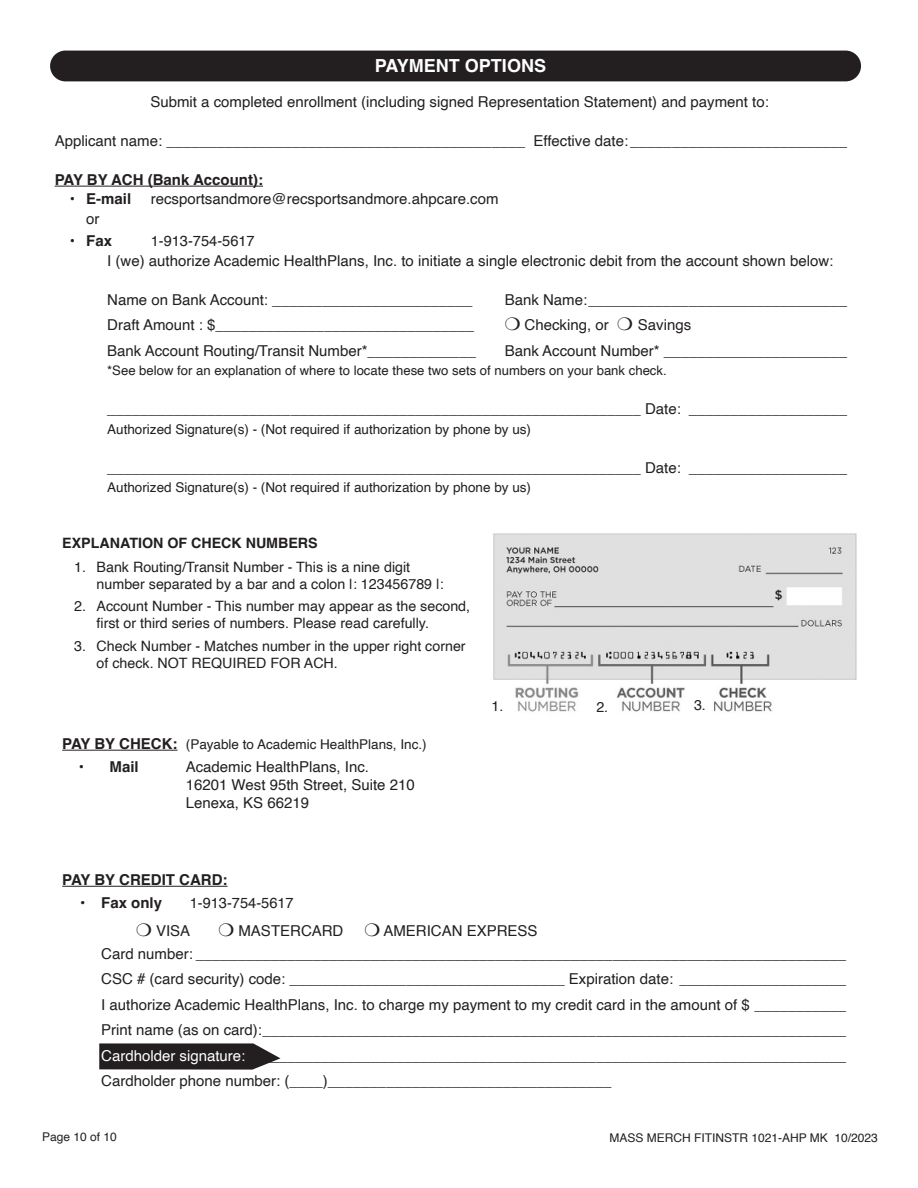
<style>
.page{position:relative;width:918px;height:1188px;background:#fff}
.page>*{position:absolute;margin:0;border:0;box-sizing:border-box;transform-origin:0 0}
.t1{font:700 18px "Helvetica";color:#fff}
.t2{font:15px/25.5px "Helvetica";color:#231f20}
.t3{font:700 15px "Helvetica";color:#231f20}
.t4{font:14.7px "Helvetica";color:#231f20}
.t5{font:14.25px/17.1px "Helvetica";color:#231f20}
.t6{font:700 14.25px "Helvetica";color:#231f20}
.t7{font:13.5px "Helvetica";color:#231f20}
.t8{font:13.2px "Helvetica";color:#231f20}
.t9{font:12px "Helvetica";color:#231f20}
.s1{font-weight:700;font-size:15px}
.s2{color:#fff}
</style>
<div class="page">
<svg style="left:99px;top:1043px;width:181px;height:27px;background:#3a3737"></svg>
<hr style="left:55px;top:186px;width:208px;height:1px;background:#231f20">
<hr style="left:62px;top:886px;width:166px;height:1px;background:#231f20">
<img style="left:493px;top:533px;width:364px;height:179px">
<hr style="left:62px;top:750px;width:116px;height:1px;background:#231f20">
<div style="left:50px;top:51px;width:811px;height:30px;background:#231f20;border-radius:15px"></div>
<p class="t1" style="left:375px;top:55px;width:173px">PAYMENT OPTIONS</p>
<p class="t2" style="left:150px;top:89px;width:620px">Submit a completed enrollment (including signed Representation Statement) and payment to:</p>
<p class="t2" style="left:55px;top:128px;width:794px">Applicant name: ___________________________________________ Effective date:__________________________</p>
<p class="t3" style="left:55px;top:171px;width:210px">PAY BY ACH (Bank Account):</p>
<p class="t3" style="left:70px;top:190px;width:63px">• E-mail</p>
<p class="t2" style="left:151px;top:187px;width:349px">recsportsandmore@recsportsandmore.ahpcare.com</p>
<p class="t2" style="left:86px;top:206px;width:15px">or</p>
<p class="t3" style="left:70px;top:232px;width:44px">• Fax</p>
<p class="t4" style="left:151px;top:230px;width:106px">1-913-754-5617</p>
<p class="t2" style="left:107px;top:248px;width:728px">I (we) authorize Academic HealthPlans, Inc. to initiate a single electronic debit from the account shown below:</p>
<p class="t2" style="left:107px;top:287px;width:367px">Name on Bank Account: ________________________</p>
<p class="t2" style="left:505px;top:287px;width:344px">Bank Name:_______________________________</p>
<p class="t2" style="left:107px;top:313px;width:368px">Draft Amount : $_______________________________</p>
<p class="t2" style="left:525px;top:313px;width:86px">Checking, or</p>
<p class="t2" style="left:638px;top:313px;width:55px">Savings</p>
<p class="t2" style="left:107px;top:338px;width:370px">Bank Account Routing/Transit Number*_____________</p>
<p class="t2" style="left:505px;top:338px;width:344px">Bank Account Number* ______________________</p>
<p class="t8" style="left:107px;top:361px;width:561px">*See below for an explanation of where to locate these two sets of numbers on your bank check.</p>
<p class="t2" style="left:107px;top:397px;width:741px">________________________________________________________________ Date: ___________________</p>
<p class="t7" style="left:107px;top:419px;width:425px">Authorized Signature(s) - (Not required if authorization by phone by us)</p>
<p class="t2" style="left:107px;top:455px;width:741px">________________________________________________________________ Date: ___________________</p>
<p class="t7" style="left:107px;top:477px;width:425px">Authorized Signature(s) - (Not required if authorization by phone by us)</p>
<p class="t6" style="left:62px;top:534px;width:257px">EXPLANATION OF CHECK NUMBERS</p>
<p class="t5" style="left:97px;top:558px;width:349px;text-indent:-23px">1. Bank Routing/Transit Number - This is a nine digit number separated by a bar and a colon |: 123456789 |:</p>
<p class="t5" style="left:97px;top:598px;width:375px;text-indent:-23px">2. Account Number - This number may appear as the second, first or third series of numbers. Please read carefully.</p>
<p class="t5" style="left:97px;top:638px;width:371px;text-indent:-23px">3. Check Number - Matches number in the upper right corner of check. NOT REQUIRED FOR ACH.</p>
<p class="t7" style="left:62px;top:734px;width:366px"><span class="s1">PAY BY CHECK:</span> (Payable to Academic HealthPlans, Inc.)</p>
<p class="t3" style="left:79px;top:757px;width:61px">• Mail</p>
<p class="t2" style="left:186px;top:758px;width:231px;line-height:18px">Academic HealthPlans, Inc.<br>16201 West 95th Street, Suite 210<br>Lenexa, KS 66219</p>
<p class="t5" style="left:492px;top:698px;width:13px">1.</p>
<p class="t5" style="left:596px;top:698px;width:13px">2.</p>
<p class="t5" style="left:694px;top:697px;width:13px">3.</p>
<p class="t3" style="left:62px;top:871px;width:167px">PAY BY CREDIT CARD:</p>
<p class="t3" style="left:80px;top:893px;width:83px">• Fax only</p>
<p class="t4" style="left:190px;top:891px;width:106px">1-913-754-5617</p>
<p class="t2" style="left:156px;top:919px;width:36px">VISA</p>
<p class="t2" style="left:238px;top:919px;width:106px">MASTERCARD</p>
<p class="t2" style="left:101px;top:920px;width:747px;line-height:22.5px;text-indent:282px">AMERICAN EXPRESS<br>Card number: ______________________________________________________________________________</p>
<p class="t2" style="left:101px;top:967px;width:747px;text-align:justify">CSC # (card security) code: _________________________________ Expiration date: ____________________ I authorize Academic HealthPlans, Inc. to charge my payment to my credit card in the amount of $ ___________ Print name (as on card):______________________________________________________________________ <span class="s2">Cardholder signature:</span>________________________________________________________________________ Cardholder phone number: (____)__________________________________</p>
<p class="t9" style="left:42px;top:1127px;width:76px">Page 10 of 10</p>
<p class="t9" style="left:609px;top:1129px;width:270px">MASS MERCH FITINSTR 1021-AHP MK 10/2023</p>
</div>
